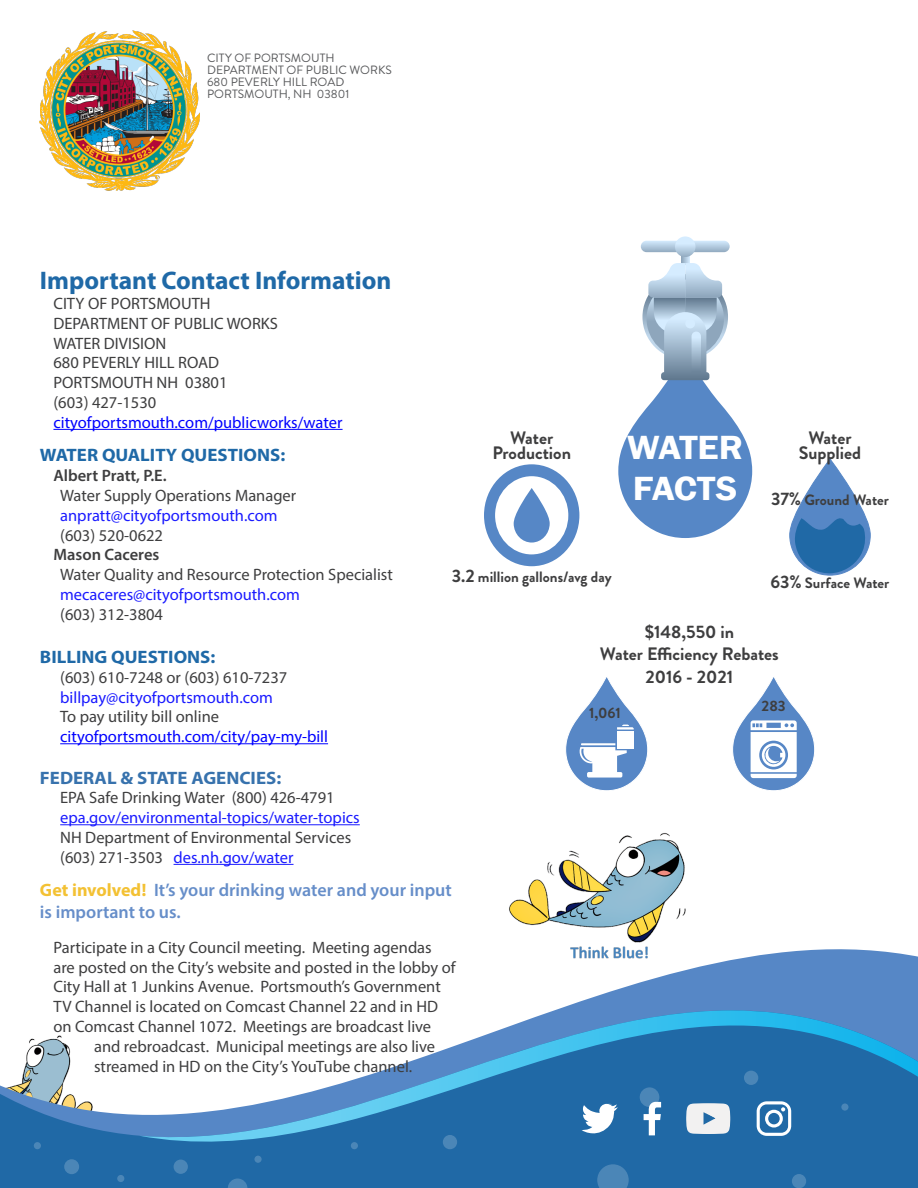
<style>
.page{position:relative;width:918px;height:1188px;background:#fff}
.page>*{position:absolute;margin:0;border:0;box-sizing:border-box;transform-origin:0 0}
.PHOTOS{font:600 34.5px/41.4px "Franklin Gothic";letter-spacing:-.01em;color:#fff;scale:1.08 1}
.headersInBox{font:700 25.5px "Myriad Devanagari";color:#1f69a7}
.icons{font:700 18px/15px "Brandon Grotesque";color:#3e3e3f;text-align:center}
.t1{font:600 18px/21.6px "Myriad Devanagari";color:#668ec9}
.t2{font:700 18px "Myriad Devanagari";color:#1f69a7;scale:1.05 1}
.t3{font:700 18px "Myriad Devanagari";color:#3772ad;scale:1.05 1}
.t4{font:16.5px "Myriad Devanagari";color:#3e3e3f}
.t5{font:16.5px "Myriad Devanagari";color:#1a1aff}
.t6{font:16.5px "Myriad Devanagari";color:#00f}
.t7{font:600 16.5px "Myriad Devanagari";color:#3e3e3f}
.PHOTOS-2{font:700 15px "Brandon Grotesque";color:#3e3e3f}
.PHOTOS-3{font:12px "Brandon Grotesque";color:#57585a}
.s1{color:#3e3e3f}
.s2{font-weight:700;color:#f3c133}
.s3{font-size:18px}
</style>
<div class="page">
<svg style="left:0;top:949px;width:918px;height:239px"></svg>
<svg style="left:139px;top:985px;width:779px;height:171px"></svg>
<svg style="left:597px;top:1164px;width:32px;height:24px"></svg>
<div style="left:792px;top:1174px;width:14px;height:14px;background:#4b86b7;border-radius:50%"></div>
<div style="left:174px;top:1160px;width:14px;height:14px;background:#4b86b7;border-radius:50%"></div>
<div style="left:744px;top:1071px;width:14px;height:14px;background:#4b86b7;border-radius:50%"></div>
<div style="left:443px;top:1135px;width:14px;height:14px;background:#4b86b7;border-radius:50%"></div>
<svg style="left:841px;top:1103px;width:8px;height:8px"></svg>
<div style="left:117px;top:1175px;width:7px;height:7px;background:#4b86b7;border-radius:50%"></div>
<div style="left:606px;top:1103px;width:7px;height:8px;background:#3275ac;border-radius:50%"></div>
<div style="left:34px;top:1142px;width:7px;height:7px;background:#4b86b7;border-radius:50%"></div>
<div style="left:351px;top:1142px;width:7px;height:7px;background:#4b86b7;border-radius:50%"></div>
<div style="left:254px;top:1156px;width:8px;height:7px;background:#4b86b7;border-radius:50%"></div>
<div style="left:640px;top:1087px;width:19px;height:20px;background:#4b86b7;border-radius:50%"></div>
<svg style="left:228px;top:1179px;width:19px;height:9px"></svg>
<div style="left:64px;top:1159px;width:15px;height:15px;background:#4b86b7;border-radius:50%"></div>
<img style="left:40px;top:30px;width:159px;height:160px">
<svg style="left:641px;top:241px;width:89px;height:11px"></svg>
<svg style="left:681px;top:256px;width:8px;height:7px"></svg>
<svg style="left:675px;top:236px;width:21px;height:21px"></svg>
<svg style="left:618px;top:263px;width:134px;height:275px"></svg>
<div style="left:685px;top:319px;width:10px;height:9px;background:#d5ecff;border-radius:50%"></div>
<svg style="left:484px;top:464px;width:95px;height:102px"></svg>
<svg style="left:790px;top:459px;width:81px;height:116px"></svg>
<hr style="left:53px;top:429px;width:290px;height:1px;background:#00f">
<hr style="left:60px;top:743px;width:268px;height:1px;background:#00f">
<hr style="left:60px;top:824px;width:300px;height:1px;background:#1a1aff">
<hr style="left:174px;top:864px;width:120px;height:1px;background:#1a1aff">
<svg style="left:732px;top:677px;width:83px;height:114px"></svg>
<svg style="left:565px;top:677px;width:83px;height:114px"></svg>
<svg style="left:582px;top:1104px;width:36px;height:30px"></svg>
<svg style="left:644px;top:1102px;width:17px;height:33px"></svg>
<svg style="left:686px;top:1103px;width:44px;height:31px"></svg>
<svg style="left:757px;top:1101px;width:34px;height:35px"></svg>
<img style="left:493px;top:833px;width:234px;height:142px">
<p class="PHOTOS-3" style="left:207px;top:50px;width:129px">CITY OF PORTSMOUTH</p>
<p class="PHOTOS-3" style="left:207px;top:62px;width:186px">DEPARTMENT OF PUBLIC WORKS</p>
<p class="PHOTOS-3" style="left:207px;top:74px;width:139px">680 PEVERLY HILL ROAD</p>
<p class="PHOTOS-3" style="left:207px;top:86px;width:144px">PORTSMOUTH, NH 03801</p>
<p class="headersInBox" style="left:40px;top:265px;width:353px">Important Contact Information</p>
<p class="t4" style="left:53px;top:294px;width:159px">CITY OF PORTSMOUTH</p>
<p class="t4" style="left:53px;top:313px;width:226px">DEPARTMENT OF PUBLIC WORKS</p>
<p class="t4" style="left:53px;top:333px;width:114px">WATER DIVISION</p>
<p class="t4" style="left:53px;top:353px;width:167px">680 PEVERLY HILL ROAD</p>
<p class="t4" style="left:53px;top:373px;width:176px">PORTSMOUTH NH 03801</p>
<p class="t4" style="left:53px;top:393px;width:104px">(603) 427-1530</p>
<p class="t6" style="left:53px;top:412px;width:291px">cityofportsmouth.com/publicworks/water</p>
<p class="t2" style="left:40px;top:445px;width:235px">WATER QUALITY QUESTIONS:</p>
<p class="t7" style="left:53px;top:466px;width:115px">Albert Pratt, P.E.</p>
<p class="t4" style="left:60px;top:486px;width:238px">Water Supply Operations Manager</p>
<p class="t5" style="left:60px;top:505px;width:219px">anpratt@cityofportsmouth.com</p>
<p class="t4" style="left:60px;top:525px;width:104px">(603) 520-0622</p>
<p class="t7" style="left:53px;top:545px;width:107px">Mason Caceres</p>
<p class="t4" style="left:60px;top:565px;width:334px">Water Quality and Resource Protection Specialist</p>
<p class="t5" style="left:60px;top:585px;width:241px">mecaceres@cityofportsmouth.com</p>
<p class="t4" style="left:60px;top:604px;width:104px">(603) 312-3804</p>
<p class="t2" style="left:40px;top:646px;width:169px">BILLING QUESTIONS:</p>
<p class="t4" style="left:60px;top:667px;width:229px">(603) 610-7248 or (603) 610-7237</p>
<p class="t5" style="left:60px;top:687px;width:214px">billpay@cityofportsmouth.com</p>
<p class="t4" style="left:60px;top:707px;width:160px">To pay utility bill online</p>
<p class="t6" style="left:60px;top:727px;width:269px">cityofportsmouth.com/city/pay-my-bill</p>
<p class="t3" style="left:40px;top:767px;width:231px">FEDERAL &amp; STATE AGENCIES:</p>
<p class="t4" style="left:60px;top:788px;width:276px">EPA Safe Drinking Water (800) 426-4791</p>
<p class="t5" style="left:60px;top:808px;width:301px">epa.gov/environmental-topics/water-topics</p>
<p class="t4" style="left:60px;top:828px;width:293px">NH Department of Environmental Services</p>
<p class="t5" style="left:60px;top:847px;width:235px"><span class="s1">(603) 271-3503</span> des.nh.gov/water</p>
<p class="t1" style="left:40px;top:879px;width:413px"><span class="s2">Get involved!</span> It’s your drinking water and your input is important to us.</p>
<p class="t4" style="left:53px;top:937px;width:380px">Participate in a City Council meeting. Meeting agendas</p>
<p class="t4" style="left:53px;top:957px;width:404px">are posted on the City’s website and posted in the lobby of</p>
<p class="t4" style="left:53px;top:977px;width:389px">City Hall at 1 Junkins Avenue. Portsmouth’s Government</p>
<p class="t4" style="left:53px;top:997px;width:386px">TV Channel is located on Comcast Channel 22 and in HD</p>
<p class="t4" style="left:53px;top:1017px;width:379px">on Comcast Channel 1072. Meetings are broadcast live</p>
<p class="t4" style="left:94px;top:1036px;width:343px">and rebroadcast. Municipal meetings are also live</p>
<p class="t4" style="left:94px;top:1056px;width:320px">streamed in HD on the City’s YouTube channel.</p>
<p class="icons" style="left:492px;top:431px;width:80px">Water<br>Production</p>
<p class="icons" style="left:799px;top:431px;width:64px">Water<br>Supplied</p>
<p class="PHOTOS" style="left:627px;top:427px;width:109px">WATER<br>FACTS</p>
<p class="PHOTOS-2" style="left:771px;top:489px;width:120px"><span class="s3">37%</span> Ground Water</p>
<p class="PHOTOS-2" style="left:452px;top:566px;width:161px"><span class="s3">3.2</span> million gallons/avg day</p>
<p class="PHOTOS-2" style="left:771px;top:572px;width:120px"><span class="s3">63%</span> Surface Water</p>
<p class="icons" style="left:645px;top:624px;width:91px">$148,550 in</p>
<p class="icons" style="left:600px;top:643px;width:180px;line-height:22.5px">Water Efficiency Rebates<br>2016 - 2021</p>
<p class="PHOTOS-2" style="left:762px;top:696px;width:26px">283</p>
<p class="PHOTOS-2" style="left:589px;top:703px;width:33px">1,061</p>
</div>
